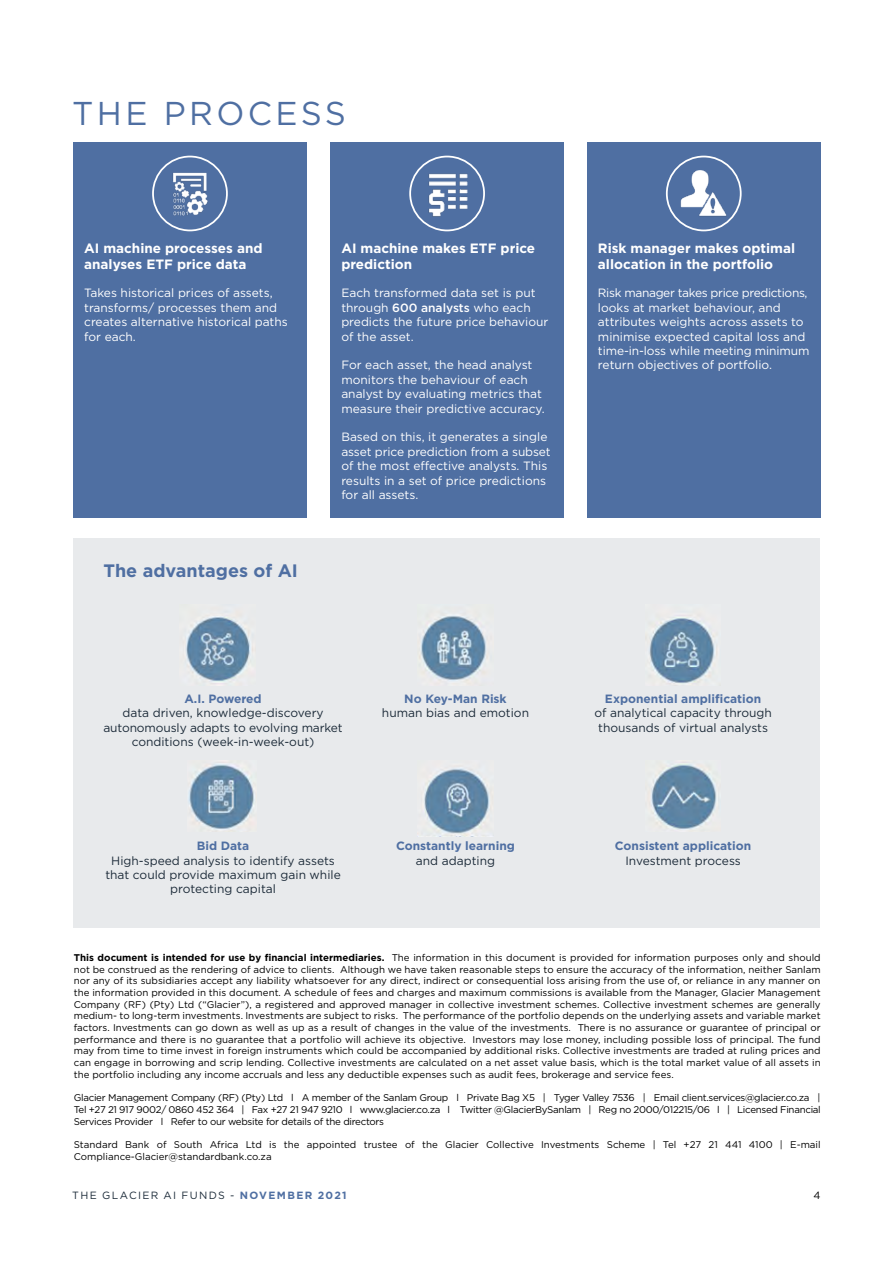
<style>
.page{position:relative;width:893px;height:1263px;background:#fff}
.page>*{position:absolute;margin:0;border:0;box-sizing:border-box;transform-origin:0 0}
.t1{font:33px "Gotham";letter-spacing:.1em;color:#4f6fa2}
.t2{font:700 18px "Gotham";color:#4f6fa2}
.t3{font:700 13.5px/16.2px "Gotham";color:#fff}
.t4{font:12px/14.4px "Gotham";color:#fff}
.t5{font:12px/14.4px "Gotham";color:#1c2b39;text-align:center}
.t6{font:700 12px "Gotham";color:#4f6fa2}
.t7{font:10.5px "Gotham";letter-spacing:.125em;color:#1c2b39}
.t8{font:10.5px "Gotham";color:#000}
.t9{font:9.75px/11.7px "Gotham";color:#000;text-align:justify}
.s1{font-weight:500}
.s2{font-weight:700}
.s3{font-weight:700;color:#4f6fa2}
</style>
<div class="page">
<div style="left:74px;top:538px;width:746px;height:389px;background:#e8eaec"></div>
<div style="left:73px;top:142px;width:234px;height:375px;background:#4f6fa2"></div>
<div style="left:330px;top:142px;width:234px;height:375px;background:#4f6fa2"></div>
<div style="left:587px;top:142px;width:234px;height:375px;background:#4f6fa2"></div>
<img style="left:679px;top:167px;width:52px;height:52px">
<img style="left:428px;top:174px;width:40px;height:43px">
<img style="left:172px;top:172px;width:36px;height:44px">
<div style="left:152px;top:156px;width:76px;height:75px;border:2px solid #fff;border-radius:50%"></div>
<div style="left:409px;top:156px;width:76px;height:75px;border:2px solid #fff;border-radius:50%"></div>
<div style="left:666px;top:156px;width:76px;height:75px;border:2px solid #fff;border-radius:50%"></div>
<img style="left:651px;top:760px;width:65px;height:70px">
<img style="left:422px;top:768px;width:67px;height:68px">
<img style="left:645px;top:617px;width:70px;height:68px">
<img style="left:419px;top:615px;width:69px;height:66px">
<img style="left:188px;top:760px;width:67px;height:71px">
<img style="left:186px;top:616px;width:68px;height:70px">
<h1 class="t1" style="left:72px;top:92px;width:275px">THE PROCESS</h1>
<h3 class="t3" style="left:84px;top:240px;width:180px">AI machine processes and analyses ETF price data</h3>
<h3 class="t3" style="left:341px;top:240px;width:195px">AI machine makes ETF price prediction</h3>
<h3 class="t3" style="left:598px;top:240px;width:199px">Risk manager makes optimal allocation in the portfolio</h3>
<p class="t4" style="left:84px;top:286px;width:205px">Takes historical prices of assets, transforms/ processes them and creates alternative historical paths for each.</p>
<p class="t4" style="left:598px;top:286px;width:213px">Risk manager takes price predictions, looks at market behaviour, and attributes weights across assets to minimise expected capital loss and time-in-loss while meeting minimum return objectives of portfolio.</p>
<p class="t4" style="left:341px;top:286px;width:209px">Each transformed data set is put through <span class="s1">600 analysts</span> who each predicts the future price behaviour of the asset.</p>
<p class="t4" style="left:341px;top:358px;width:205px">For each asset, the head analyst monitors the behaviour of each analyst by evaluating metrics that measure their predictive accuracy.</p>
<p class="t4" style="left:341px;top:430px;width:211px">Based on this, it generates a single asset price prediction from a subset of the most effective analysts. This results in a set of price predictions for all assets.</p>
<h2 class="t2" style="left:103px;top:559px;width:196px">The advantages of AI</h2>
<p class="t6" style="left:184px;top:691px;width:79px">A.I. Powered</p>
<p class="t5" style="left:103px;top:706px;width:241px">data driven, knowledge-discovery autonomously adapts to evolving market conditions (week-in-week-out)</p>
<p class="t6" style="left:197px;top:838px;width:54px">Bid Data</p>
<p class="t5" style="left:105px;top:853px;width:237px">High-speed analysis to identify assets that could provide maximum gain while protecting capital</p>
<p class="t6" style="left:404px;top:691px;width:104px">No Key-Man Risk</p>
<p class="t5" style="left:382px;top:706px;width:149px">human bias and emotion</p>
<p class="t6" style="left:396px;top:838px;width:120px">Constantly learning</p>
<p class="t5" style="left:416px;top:853px;width:81px">and adapting</p>
<p class="t6" style="left:605px;top:691px;width:158px">Exponential amplification</p>
<p class="t5" style="left:594px;top:706px;width:179px">of analytical capacity through thousands of virtual analysts</p>
<p class="t6" style="left:615px;top:838px;width:138px">Consistent application</p>
<p class="t5" style="left:625px;top:853px;width:117px">Investment process</p>
<p class="t9" style="left:74px;top:951px;width:748px"><span class="s2">This document is intended for use by financial intermediaries.</span> The information in this document is provided for information purposes only and should not be construed as the rendering of advice to clients. Although we have taken reasonable steps to ensure the accuracy of the information, neither Sanlam nor any of its subsidiaries accept any liability whatsoever for any direct, indirect or consequential loss arising from the use of, or reliance in any manner on the information provided in this document. A schedule of fees and charges and maximum commissions is available from the Manager, Glacier Management Company (RF) (Pty) Ltd (“Glacier”), a registered and approved manager in collective investment schemes. Collective investment schemes are generally medium- to long-term investments. Investments are subject to risks. The performance of the portfolio depends on the underlying assets and variable market factors. Investments can go down as well as up as a result of changes in the value of the investments. There is no assurance or guarantee of principal or performance and there is no guarantee that a portfolio will achieve its objective. Investors may lose money, including possible loss of principal. The fund may from time to time invest in foreign instruments which could be accompanied by additional risks. Collective investments are traded at ruling prices and can engage in borrowing and scrip lending. Collective investments are calculated on a net asset value basis, which is the total market value of all assets in the portfolio including any income accruals and less any deductible expenses such as audit fees, brokerage and service fees.</p>
<p class="t9" style="left:74px;top:1092px;width:749px">Glacier Management Company (RF) (Pty) Ltd l A member of the Sanlam Group l Private Bag X5 | Tyger Valley 7536 | Email client.services@glacier.co.za | Tel +27 21 917 9002/ 0860 452 364 | Fax +27 21 947 9210 l www.glacier.co.za l Twitter @GlacierBySanlam | Reg no 2000/012215/06 l | Licensed Financial Services Provider l Refer to our website for details of the directors</p>
<p class="t9" style="left:74px;top:1138px;width:748px">Standard Bank of South Africa Ltd is the appointed trustee of the Glacier Collective Investments Scheme | Tel +27 21 441 4100 | E-mail<br>Compliance-Glacier@standardbank.co.za</p>
<p class="t7" style="left:72px;top:1189px;width:276px">THE GLACIER AI FUNDS - <span class="s3">NOVEMBER 2021</span></p>
<p class="t8" style="left:814px;top:1189px;width:9px">4</p>
</div>
